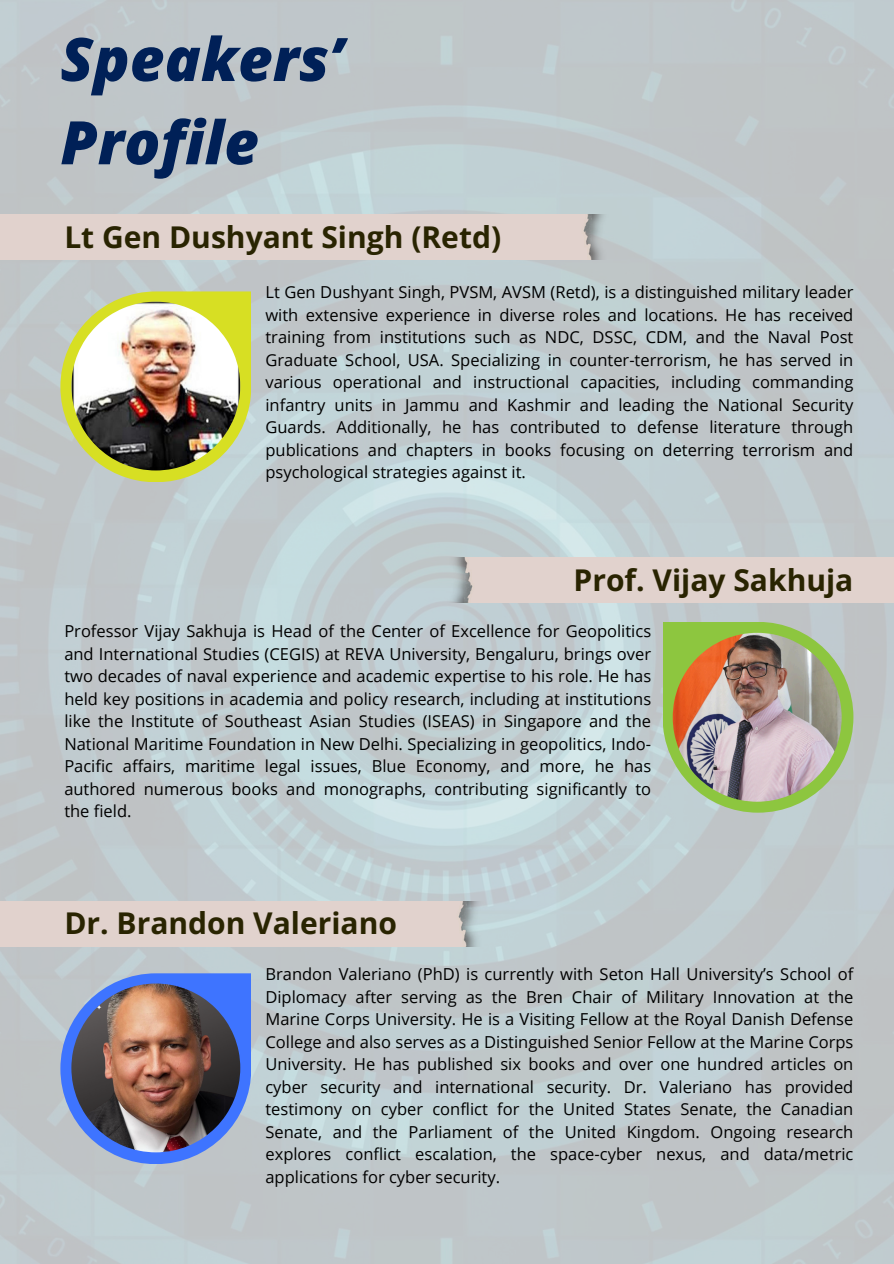
<style>
.page{position:relative;width:894px;height:1264px;background:#fff}
.page>*{position:absolute;margin:0;border:0;box-sizing:border-box;transform-origin:0 0}
.t1{font:italic 800 60px/83.2px "Open Sans";color:#002057}
.t2{font:700 30px "Open Sans";color:#292401}
.t3{font:16.5px/22.5px "Open Sans";color:#000;text-align:justify}
</style>
<div class="page">
<svg style="left:60px;top:291px;width:191px;height:191px;background:#cbd478"></svg>
<img style="left:71px;top:302px;width:169px;height:168px">
<svg style="left:662px;top:622px;width:191px;height:190px;background:#a6c786"></svg>
<img style="left:672px;top:633px;width:169px;height:168px">
<div style="left:0;top:215px;width:609px;height:45px;background:#e1d2cd"></div>
<div style="left:446px;top:557px;width:447px;height:45px;background:#e1d2cd"></div>
<svg style="left:60px;top:973px;width:191px;height:191px;background:#809de2"></svg>
<img style="left:71px;top:983px;width:169px;height:169px">
<div style="left:0;top:901px;width:484px;height:45px;background:#e1d2cd"></div>
<p class="t1" style="left:60px;top:16px;width:285px">Speakers’<br>Profile</p>
<p class="t2" style="left:64px;top:216px;width:438px">Lt Gen Dushyant Singh (Retd)</p>
<p class="t3" style="left:265px;top:280px;width:589px">Lt Gen Dushyant Singh, PVSM, AVSM (Retd), is a distinguished military leader with extensive experience in diverse roles and locations. He has received training from institutions such as NDC, DSSC, CDM, and the Naval Post Graduate School, USA. Specializing in counter-terrorism, he has served in various operational and instructional capacities, including commanding infantry units in Jammu and Kashmir and leading the National Security Guards. Additionally, he has contributed to defense literature through publications and chapters in books focusing on deterring terrorism and psychological strategies against it.</p>
<h2 class="t2" style="left:573px;top:558px;width:281px">Prof. Vijay Sakhuja</h2>
<p class="t3" style="left:64px;top:619px;width:588px">Professor Vijay Sakhuja is Head of the Center of Excellence for Geopolitics and International Studies (CEGIS) at REVA University, Bengaluru, brings over two decades of naval experience and academic expertise to his role. He has held key positions in academia and policy research, including at institutions like the Institute of Southeast Asian Studies (ISEAS) in Singapore and the National Maritime Foundation in New Delhi. Specializing in geopolitics, Indo-Pacific affairs, maritime legal issues, Blue Economy, and more, he has authored numerous books and monographs, contributing significantly to the field.</p>
<h2 class="t2" style="left:64px;top:902px;width:334px">Dr. Brandon Valeriano</h2>
<p class="t3" style="left:265px;top:962px;width:589px">Brandon Valeriano (PhD) is currently with Seton Hall University’s School of Diplomacy after serving as the Bren Chair of Military Innovation at the Marine Corps University. He is a Visiting Fellow at the Royal Danish Defense College and also serves as a Distinguished Senior Fellow at the Marine Corps University. He has published six books and over one hundred articles on cyber security and international security. Dr. Valeriano has provided testimony on cyber conflict for the United States Senate, the Canadian Senate, and the Parliament of the United Kingdom. Ongoing research explores conflict escalation, the space-cyber nexus, and data/metric applications for cyber security.</p>
</div>
